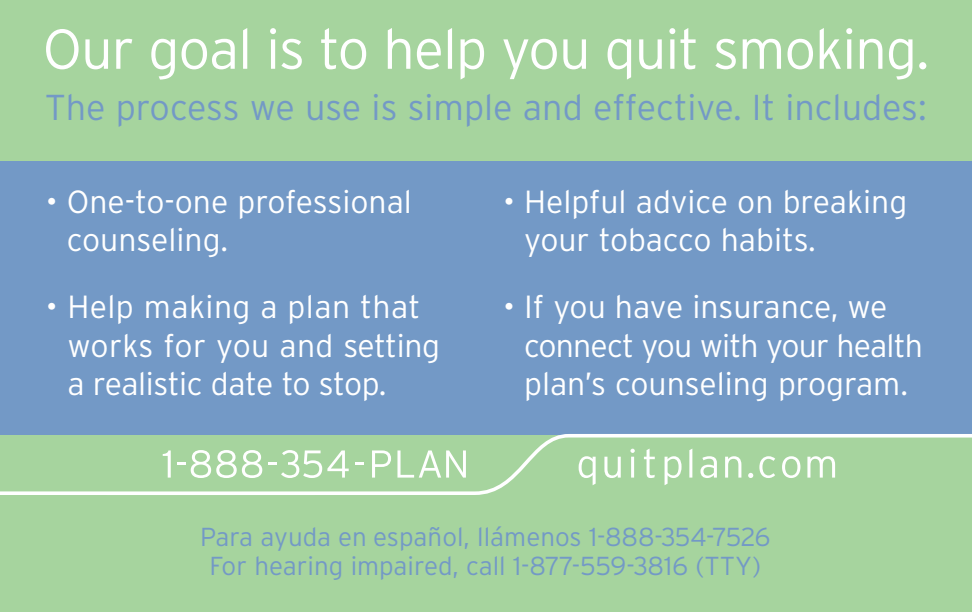
<style>
.page{position:relative;width:972px;height:612px;background:#a6d49e}
.page>*{position:absolute;margin:0;border:0;box-sizing:border-box;transform-origin:0 0}
.t1{font:300 56px "Interstate";letter-spacing:-.02em;color:#fff}
.t2{font:300 36px "Interstate";color:#7399c6}
.t3{font:300 32px/38.4px "Interstate";color:#fff}
.t4{font:300 26px/29.2px "Interstate";color:#7399c6;text-align:center}
</style>
<div class="page">
<div style="left:0;top:161px;width:972px;height:273px;background:#7399c6"></div>
<svg style="left:0;top:434px;width:972px;height:61px"></svg>
<h1 class="t1" style="left:43px;top:28px;width:888px">Our goal is to help you quit smoking.</h1>
<p class="t2" style="left:45px;top:94px;width:883px">The process we use is simple and effective. It includes:</p>
<p class="t3" style="left:67px;top:185px;width:347px;text-indent:-21px">• One-to-one professional counseling.</p>
<p class="t3" style="left:67px;top:291px;width:374px;text-indent:-22px">• Help making a plan that works for you and setting a realistic date to stop.</p>
<p class="t3" style="left:524px;top:185px;width:385px;text-indent:-21px">• Helpful advice on breaking your tobacco habits.</p>
<p class="t3" style="left:524px;top:291px;width:400px;text-indent:-21px">• If you have insurance, we connect you with your health plan’s counseling program.</p>
<p class="t4" style="left:200px;top:525px;width:572px">Para ayuda en español, llámenos 1-888-354-7526<br>For hearing impaired, call 1-877-559-3816 (TTY)</p>
</div>
